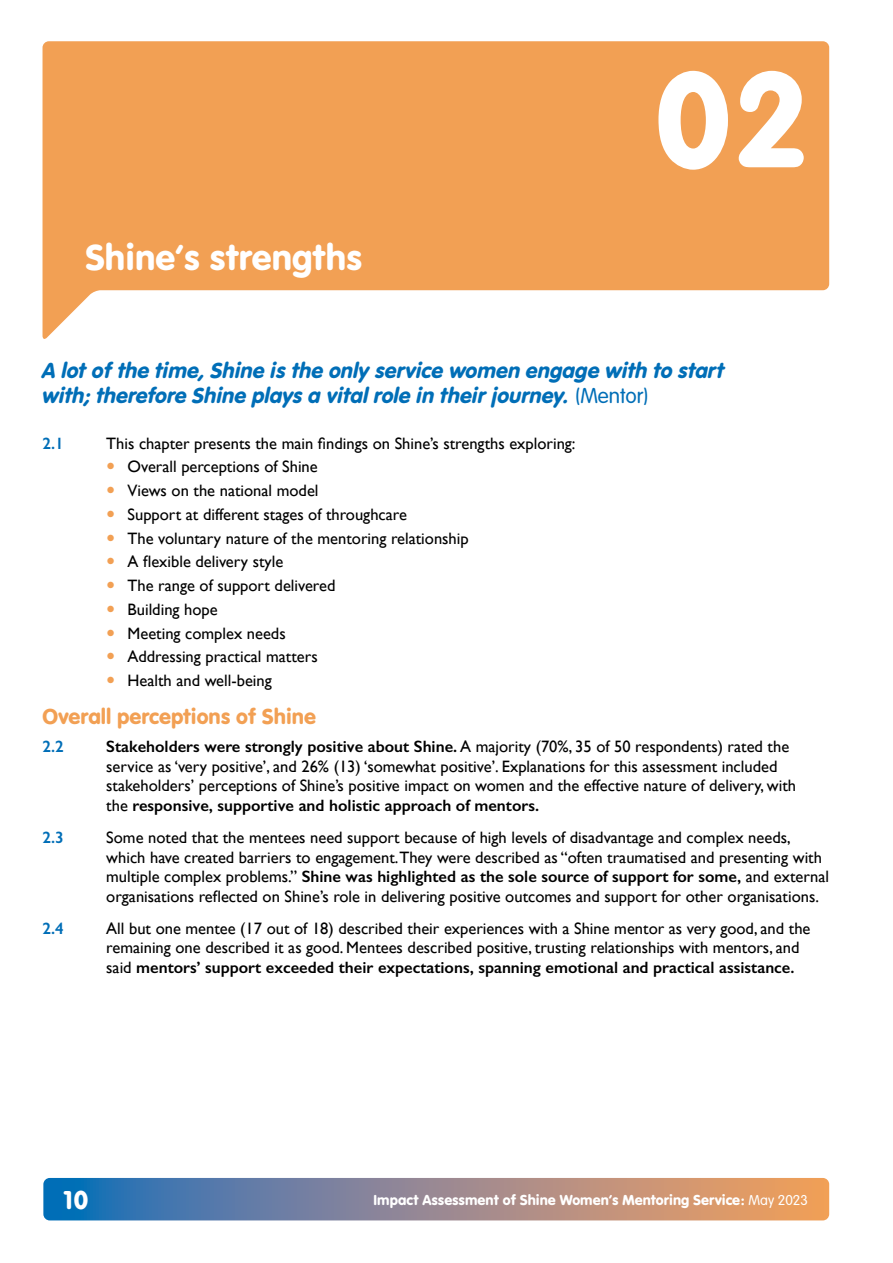
<style>
.page{position:relative;width:893px;height:1263px;background:#fff}
.page>*{position:absolute;margin:0;border:0;box-sizing:border-box;transform-origin:0 0}
.t1{font:141px "VAG Rundschrift D";color:#fff}
.t2{font:37.5px "VAG Rundschrift D";color:#fff}
.t3{font:27px "VAG Rundschrift D";color:#fff}
.t4{font:italic 22.5px/25.5px "VAG Rundschrift D";color:#006eb7}
.t5{font:22.5px "VAG Rundschrift D";color:#f2a054}
.t6{font:16.5px/23.7px "Gill Sans";color:#000}
.t7{font:600 16.5px "Gill Sans";color:#006eb7}
.t8{font:15px "VAG Rundschrift D";color:#fff}
.s1{font-weight:300;font-style:normal}
.s2{font-weight:600}
.s3{font-weight:300}
</style>
<div class="page">
<svg style="left:43px;top:1178px;width:786px;height:42px;background:#8f878f"></svg>
<svg style="left:43px;top:41px;width:786px;height:298px;fill:#f2a054"></svg>
<h2 class="t2" style="left:85px;top:235px;width:279px">Shine’s strengths</h2>
<h1 class="t1" style="left:652px;top:37px;width:158px">02</h1>
<h3 class="t4" style="left:43px;top:358px;width:684px">A lot of the time, Shine is the only service women engage with to start with; therefore Shine plays a vital role in their journey. <span class="s1">(Mentor)</span></h3>
<p class="t7" style="left:43px;top:433px;width:23px">2.1</p>
<p class="t6" style="left:128px;top:431px;width:449px;text-indent:-21px">This chapter presents the main findings on Shine’s strengths exploring:<br>Overall perceptions of Shine<br>Views on the national model<br>Support at different stages of throughcare<br>The voluntary nature of the mentoring relationship<br>A flexible delivery style<br>The range of support delivered<br>Building hope<br>Meeting complex needs<br>Addressing practical matters<br>Health and well-being</p>
<h3 class="t5" style="left:43px;top:703px;width:275px">Overall perceptions of Shine</h3>
<p class="t7" style="left:43px;top:737px;width:23px">2.2</p>
<p class="t6" style="left:106px;top:737px;width:691px;line-height:19.5px"><span class="s2">Stakeholders were strongly positive about Shine.</span> A majority (70%, 35 of 50 respondents) rated the service as ‘very positive’, and 26% (13) ‘somewhat positive’. Explanations for this assessment included stakeholders’ perceptions of Shine’s positive impact on women and the effective nature of delivery, with the <span class="s2">responsive, supportive and holistic approach of mentors.</span></p>
<p class="t7" style="left:43px;top:827px;width:23px">2.3</p>
<p class="t6" style="left:106px;top:828px;width:724px;line-height:19.5px">Some noted that the mentees need support because of high levels of disadvantage and complex needs, which have created barriers to engagement.They were described as “often traumatised and presenting with multiple complex problems.” <span class="s2">Shine was highlighted as the sole source of support for some,</span> and external organisations reflected on Shine’s role in delivering positive outcomes and support for other organisations.</p>
<p class="t7" style="left:43px;top:918px;width:23px">2.4</p>
<p class="t6" style="left:106px;top:918px;width:706px;line-height:19.5px">All but one mentee (17 out of 18) described their experiences with a Shine mentor as very good, and the remaining one described it as good. Mentees described positive, trusting relationships with mentors, and said <span class="s2">mentors’ support exceeded their expectations, spanning emotional and practical assistance.</span></p>
<h3 class="t3" style="left:64px;top:1184px;width:27px">10</h3>
<p class="t8" style="left:374px;top:1191px;width:436px">Impact Assessment of Shine Women’s Mentoring Service: <span class="s3">May 2023</span></p>
</div>
